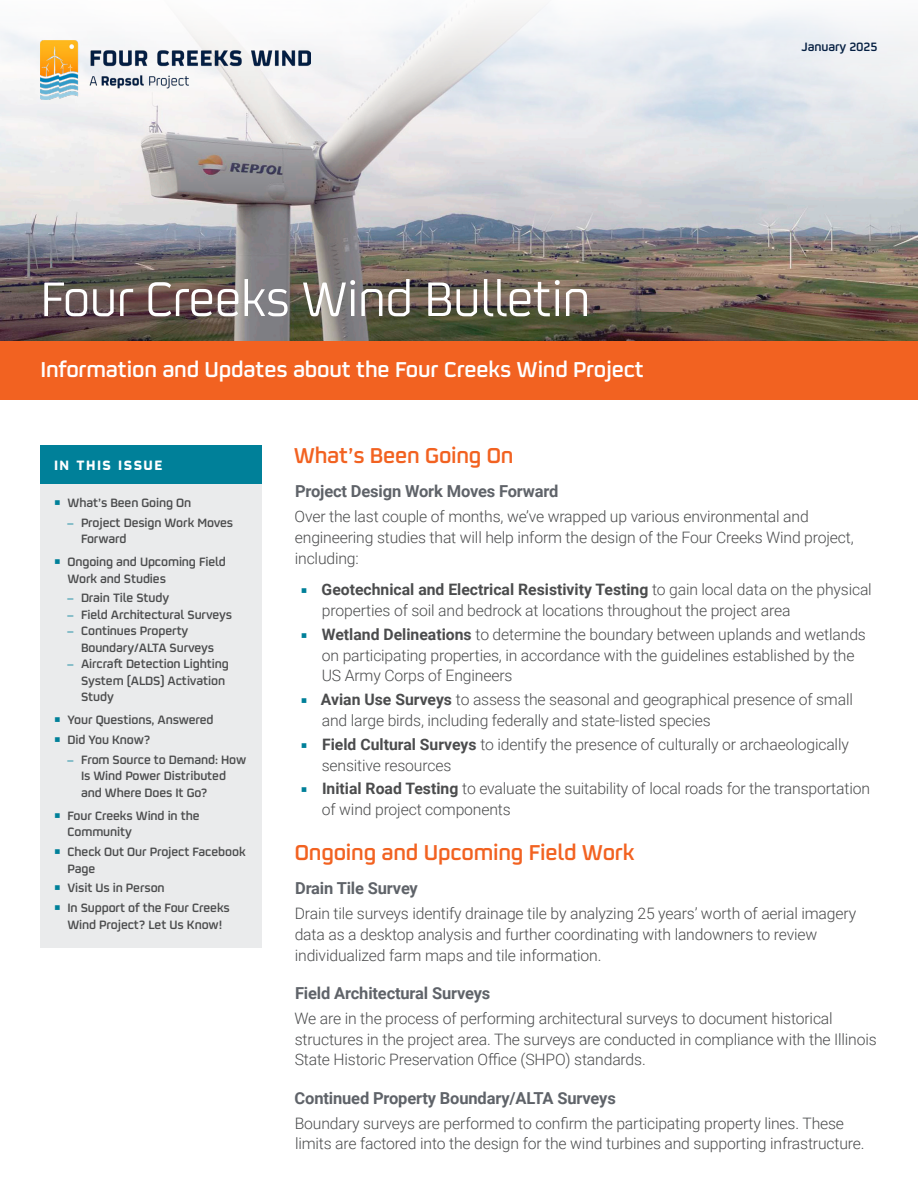
<style>
.page{position:relative;width:918px;height:1188px;background:#fff}
.page>*{position:absolute;margin:0;border:0;box-sizing:border-box;transform-origin:0 0}
.t1{font:54px "Repsol";letter-spacing:-.01em;color:#fff}
.t2{font:600 24px "Repsol";letter-spacing:-.01em;color:#fff}
.headings{font:600 24px "Repsol";letter-spacing:-.01em;color:#f26221}
.subheadings{font:700 16.5px "Roboto";letter-spacing:-.01em;color:#5f6369}
.body{font:300 15.75px/20.7px "Roboto";letter-spacing:-.01em;color:#4b4c4d}
.t3{font:700 15px "Repsol";letter-spacing:.1em;color:#fff}
.t4{font:600 13.5px/16.5px "Repsol";letter-spacing:-.01em;color:#4b4c4d}
.body-2{font:600 13.5px "Repsol";letter-spacing:-.01em;color:#051f42}
.s1{font-weight:400;font-size:12px;color:#008099}
.s2{font-weight:700}
</style>
<div class="page">
<img style="left:0;top:207px;width:918px;height:135px">
<svg style="left:0;top:6px;width:918px;height:201px"></svg>
<div style="left:40px;top:483px;width:222px;height:465px;background:#eaebec"></div>
<div style="left:40px;top:445px;width:222px;height:38px;background:#008099"></div>
<div style="left:0;top:342px;width:918px;height:58px;background:#f26221"></div>
<img style="left:40px;top:40px;width:270px;height:59px">
<p class="t1" style="left:40px;top:262px;width:551px">Four Creeks Wind Bulletin</p>
<p class="t2" style="left:40px;top:351px;width:605px">Information and Updates about the Four Creeks Wind Project</p>
<p class="body-2" style="left:801px;top:36px;width:78px">January 2025</p>
<p class="t3" style="left:54px;top:453px;width:110px">IN THIS ISSUE</p>
<p class="t4" style="left:68px;top:493px;width:125px">What’s Been Going On</p>
<p class="t4" style="left:81px;top:513px;width:154px;text-indent:-14px"><span class="s1">–</span> Project Design Work Moves<br>Forward</p>
<p class="t4" style="left:68px;top:552px;width:160px">Ongoing and Upcoming Field<br>Work and Studies</p>
<p class="t4" style="left:68px;top:589px;width:103px"><span class="s1">–</span> Drain Tile Study</p>
<p class="t4" style="left:68px;top:605px;width:166px"><span class="s1">–</span> Field Architectural Surveys</p>
<p class="t4" style="left:81px;top:622px;width:135px;text-indent:-14px"><span class="s1">–</span> Continues Property<br>Boundary/ALTA Surveys</p>
<p class="t4" style="left:81px;top:655px;width:149px;text-indent:-14px"><span class="s1">–</span> Aircraft Detection Lighting<br>System (ALDS) Activation<br>Study</p>
<p class="t4" style="left:68px;top:711px;width:148px">Your Questions, Answered</p>
<p class="t4" style="left:68px;top:730px;width:85px">Did You Know?</p>
<p class="t4" style="left:81px;top:750px;width:167px;text-indent:-14px"><span class="s1">–</span> From Source to Demand: How<br>Is Wind Power Distributed and Where Does It Go?</p>
<p class="t4" style="left:68px;top:806px;width:134px">Four Creeks Wind in the<br>Community</p>
<p class="t4" style="left:68px;top:842px;width:180px">Check Out Our Project Facebook<br>Page</p>
<p class="t4" style="left:68px;top:878px;width:99px">Visit Us in Person</p>
<p class="t4" style="left:68px;top:898px;width:164px">In Support of the Four Creeks<br>Wind Project? Let Us Know!</p>
<p class="headings" style="left:294px;top:437px;width:221px">What’s Been Going On</p>
<p class="subheadings" style="left:295px;top:480px;width:265px">Project Design Work Moves Forward</p>
<p class="body" style="left:295px;top:506px;width:561px">Over the last couple of months, we’ve wrapped up various environmental and engineering studies that will help inform the design of the Four Creeks Wind project, including:</p>
<p class="body" style="left:322px;top:579px;width:552px"><span class="s2">Geotechnical and Electrical Resistivity Testing</span> to gain local data on the physical properties of soil and bedrock at locations throughout the project area</p>
<p class="body" style="left:322px;top:623px;width:546px"><span class="s2">Wetland Delineations</span> to determine the boundary between uplands and wetlands on participating properties, in accordance with the guidelines established by the<br>US Army Corps of Engineers</p>
<p class="body" style="left:321px;top:689px;width:534px"><span class="s2">Avian Use Surveys</span> to assess the seasonal and geographical presence of small and large birds, including federally and state-listed species</p>
<p class="body" style="left:322px;top:733px;width:529px"><span class="s2">Field Cultural Surveys</span> to identify the presence of culturally or archaeologically sensitive resources</p>
<p class="body" style="left:322px;top:778px;width:550px"><span class="s2">Initial Road Testing</span> to evaluate the suitability of local roads for the transportation of wind project components</p>
<p class="headings" style="left:295px;top:834px;width:341px">Ongoing and Upcoming Field Work</p>
<p class="subheadings" style="left:295px;top:877px;width:124px">Drain Tile Survey</p>
<p class="body" style="left:295px;top:903px;width:563px">Drain tile surveys identify drainage tile by analyzing 25 years’ worth of aerial imagery data as a desktop analysis and further coordinating with landowners to review individualized farm maps and tile information.</p>
<p class="subheadings" style="left:295px;top:982px;width:197px">Field Architectural Surveys</p>
<p class="body" style="left:294px;top:1008px;width:584px">We are in the process of performing architectural surveys to document historical structures in the project area. The surveys are conducted in compliance with the Illinois<br>State Historic Preservation Office (SHPO) standards.</p>
<p class="subheadings" style="left:295px;top:1086px;width:323px">Continued Property Boundary/ALTA Surveys</p>
<p class="body" style="left:295px;top:1112px;width:571px">Boundary surveys are performed to confirm the participating property lines. These limits are factored into the design for the wind turbines and supporting infrastructure.</p>
</div>
